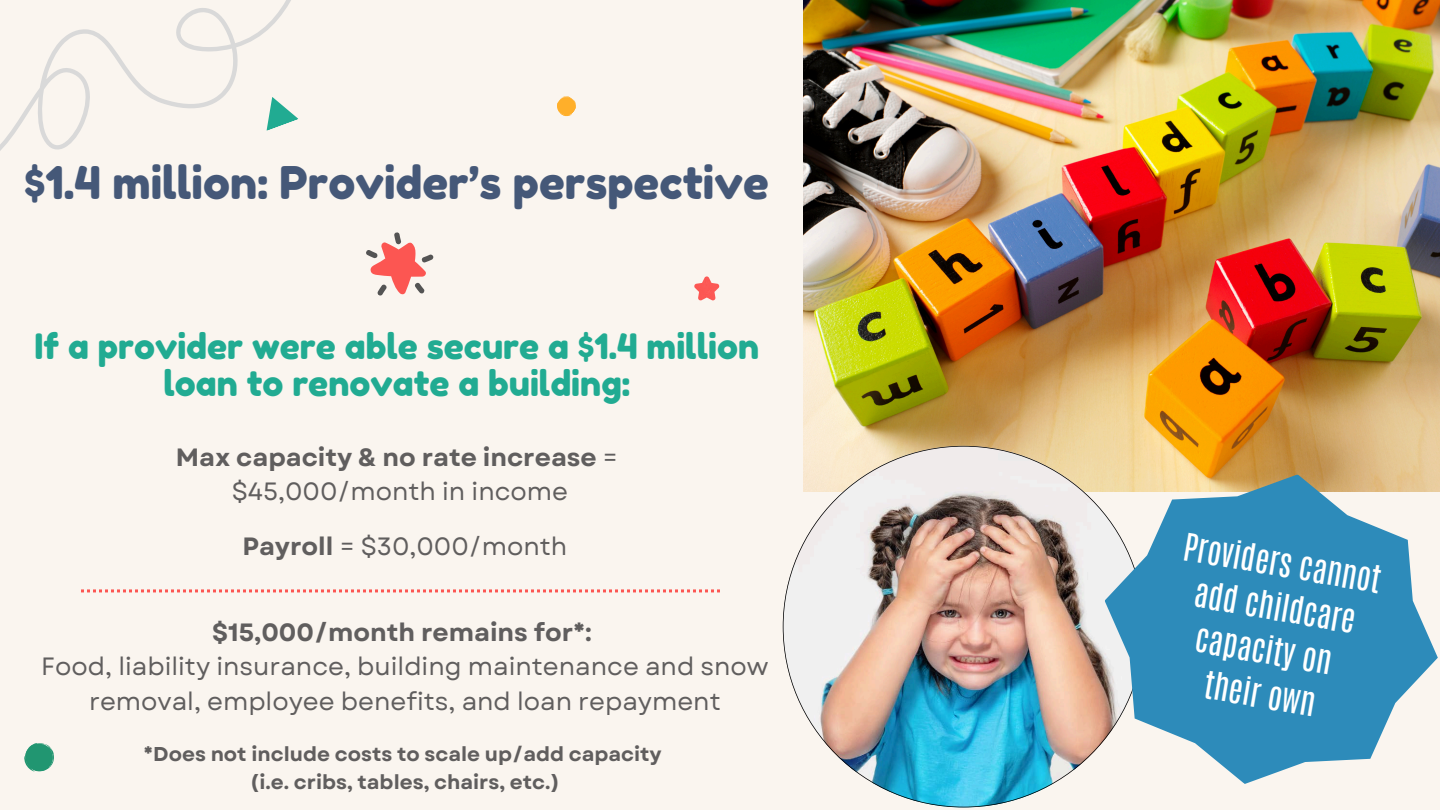
<style>
.page{position:relative;width:1440px;height:810px;background:#faf5ef}
.page>*{position:absolute;margin:0;border:0;box-sizing:border-box;transform-origin:0 0}
.t1{font:45px "Fredoka One";color:#455878}
.t2{font:35px/36.8px "Fredoka One";color:#21ab92;text-align:center}
.t3{font:32px/44.3px "Antonio";color:#fff;text-align:center}
.t4{font:25px/34.5px "Garet";color:#605e5e;text-align:center}
.t5{font:700 25px/34.5px "Garet";color:#605e5e;text-align:center}
.t6{font:700 20px "Garet";color:#605e5e}
.s1{font-weight:400}
.s2{font-weight:700}
</style>
<div class="page">
<svg style="left:694px;top:276px;width:26px;height:25px"></svg>
<svg style="left:0;top:0;width:291px;height:151px"></svg>
<svg style="left:366px;top:232px;width:68px;height:64px"></svg>
<svg style="left:24px;top:743px;width:30px;height:28px"></svg>
<svg style="left:557px;top:96px;width:19px;height:21px"></svg>
<svg style="left:267px;top:97px;width:31px;height:34px"></svg>
<img style="left:803px;top:0;width:637px;height:492px">
<svg style="left:81px;top:589px;width:639px;height:3px"></svg>
<img style="left:783px;top:446px;width:361px;height:361px">
<svg style="left:1105px;top:474px;width:333px;height:310px;fill:#2d8bba"></svg>
<h1 class="t1" style="left:24px;top:156px;width:746px">$1.4 million: Provider’s perspective</h1>
<p class="t2" style="left:34px;top:328px;width:726px">If a provider were able secure a $1.4 million loan to renovate a building:</p>
<p class="t5" style="left:176px;top:440px;width:443px">Max capacity &amp; no rate increase <span class="s1">= $45,000/month in income</span></p>
<h2 class="t4" style="left:243px;top:529px;width:326px"><span class="s2">Payroll</span> = $30,000/month</h2>
<h3 class="t4" style="left:41px;top:615px;width:729px"><span class="s2">$15,000/month remains for*:<br></span>Food, liability insurance, building maintenance and snow removal, employee benefits, and loan repayment</h3>
<p class="t6" style="left:144px;top:740px;width:520px">*Does not include costs to scale up/add capacity</p>
<p class="t6" style="left:250px;top:768px;width:311px">(i.e. cribs, tables, chairs, etc.)</p>
<p class="t3" style="left:1188px;top:524px;width:201px;rotate:10deg">Providers cannot add childcare capacity on their own</p>
</div>
